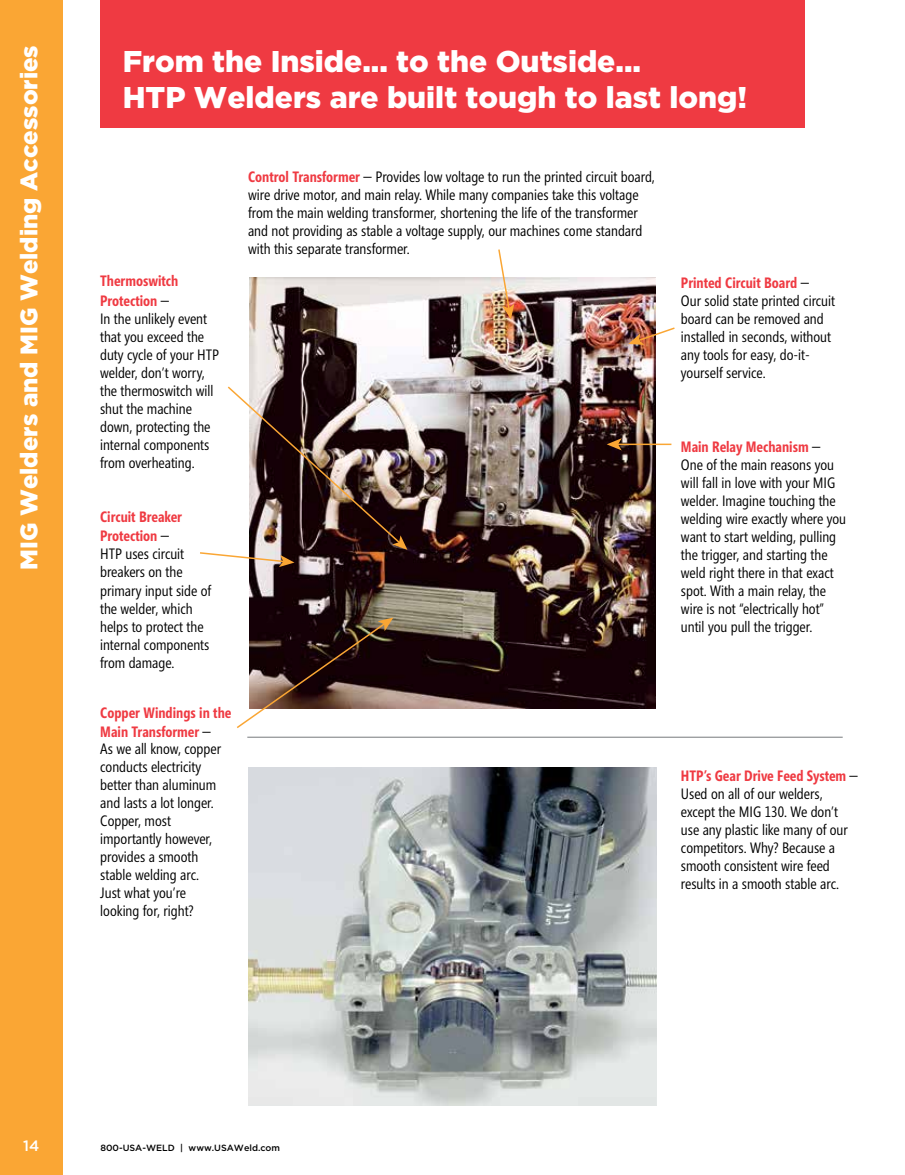
<style>
.page{position:relative;width:905px;height:1175px;background:#fff}
.page>*{position:absolute;margin:0;border:0;box-sizing:border-box;transform-origin:0 0}
.t1{font:900 30px/36px "Gotham HTF";color:#fff}
.t2{font:900 24px "Gotham HTF";color:#fff}
.t3{font:15px/18px "Segoe Condensed";color:#000}
.t4{font:700 15px/19.8px "Segoe Condensed";color:#ef3a42}
.t5{font:500 15px "Gotham HTF";color:#fff}
.t6{font:500 9px "Gotham HTF";color:#000}
.s1{font-weight:400;font-size:16.5px;color:#000}
.s2{font-weight:700;color:#ef3a42}
.s3{font-size:16.5px}
</style>
<div class="page">
<div style="left:0;top:0;width:62px;height:1174px;background:#faa634"></div>
<div style="left:100px;top:0;width:704px;height:127px;background:#ef3a42"></div>
<img style="left:249px;top:278px;width:406px;height:430px">
<img style="left:248px;top:767px;width:408px;height:338px">
<hr style="left:247px;top:736px;width:595px;height:2px;background:#939598">
<svg style="left:497px;top:249px;width:17px;height:70px"></svg>
<svg style="left:628px;top:326px;width:47px;height:19px"></svg>
<hr style="left:617px;top:443px;width:54px;height:2px;background:#faa634">
<svg style="left:606px;top:438px;width:15px;height:12px"></svg>
<img style="left:200px;top:385px;width:207px;height:182px">
<svg style="left:237px;top:617px;width:156px;height:111px"></svg>
<h2 class="t2" style="left:15px;top:570px;width:526px;rotate:-90deg">MIG Welders and MIG Welding Accessories</h2>
<h1 class="t1" style="left:123px;top:43px;width:626px">From the Inside... to the Outside...<br>HTP Welders are built tough to last long!</h1>
<p class="t4" style="left:100px;top:271px;width:80px">Thermoswitch<br>Protection <span class="s1">–</span></p>
<p class="t3" style="left:100px;top:309px;width:120px">In the unlikely event that you exceed the duty cycle of your HTP welder, don’t worry, the thermoswitch will shut the machine down, protecting the internal components from overheating.</p>
<p class="t4" style="left:100px;top:506px;width:83px">Circuit Breaker<br>Protection <span class="s1">–</span></p>
<p class="t3" style="left:100px;top:545px;width:113px">HTP uses circuit breakers on the primary input side of the welder, which helps to protect the internal components from damage.</p>
<p class="t4" style="left:100px;top:702px;width:133px">Copper Windings in the<br>Main Transformer <span class="s1">–</span></p>
<p class="t3" style="left:100px;top:739px;width:122px">As we all know, copper conducts electricity better than aluminum and lasts a lot longer.<br>Copper, most importantly however, provides a smooth stable welding arc.<br>Just what you’re looking for, right?</p>
<p class="t3" style="left:248px;top:168px;width:408px"><span class="s2">Control Transformer</span> <span class="s3">–</span> Provides low voltage to run the printed circuit board, wire drive motor, and main relay. While many companies take this voltage from the main welding transformer, shortening the life of the transformer and not providing as stable a voltage supply, our machines come standard with this separate transformer.</p>
<p class="t3" style="left:681px;top:274px;width:156px"><span class="s2">Printed Circuit Board</span> <span class="s3">–<br></span>Our solid state printed circuit board can be removed and installed in seconds, without any tools for easy, do-it&shy;yourself service.</p>
<p class="t3" style="left:681px;top:438px;width:167px"><span class="s2">Main Relay Mechanism</span> <span class="s3">–<br></span>One of the main reasons you will fall in love with your MIG welder. Imagine touching the welding wire exactly where you want to start welding, pulling the trigger, and starting the weld right there in that exact spot. With a main relay, the wire is not “electrically hot” until you pull the trigger.</p>
<p class="t3" style="left:681px;top:767px;width:178px"><span class="s2">HTP’s Gear Drive Feed System</span> <span class="s3">–<br></span>Used on all of our welders, except the MIG 130. We don’t use any plastic like many of our competitors. Why? Because a smooth consistent wire feed results in a smooth stable arc.</p>
<p class="t5" style="left:23px;top:1137px;width:18px">14</p>
<p class="t6" style="left:100px;top:1142px;width:181px">800-USA-WELD | www.USAWeld.com</p>
</div>
